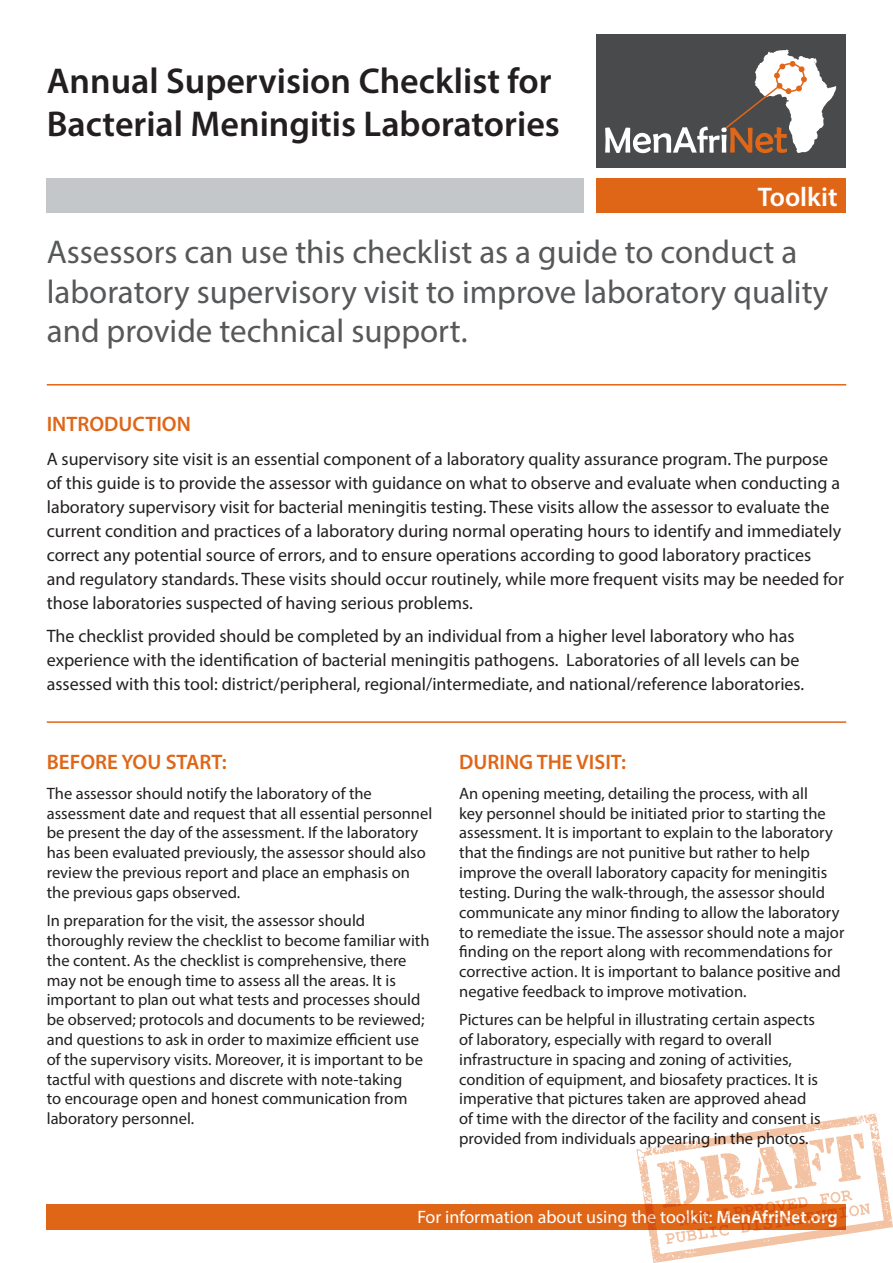
<style>
.page{position:relative;width:893px;height:1263px;background:#fff}
.page>*{position:absolute;margin:0;border:0;box-sizing:border-box;transform-origin:0 0}
.t1{font:600 36px/43.2px "Myriad Pro";color:#231f20}
.t2{font:33px/39.6px "Myriad Pro";color:#57585a}
.t3{font:600 27px "Myriad Pro";color:#fff}
.t4{font:600 21px "Myriad Pro";color:#e06617}
.t5{font:18px/24px "Myriad Pro";color:#231f20}
.t6{font:18px "Myriad Pro";color:#fff}
.t7{font:16.5px/19.8px "Myriad Pro";color:#231f20}
.s1{font-weight:600}
</style>
<div class="page">
<div style="left:47px;top:1204px;width:799px;height:25px;background:#e06617"></div>
<div style="left:47px;top:179px;width:537px;height:34px;background:#c4c7c9"></div>
<div style="left:597px;top:179px;width:249px;height:34px;background:#e06617"></div>
<div style="left:597px;top:34px;width:249px;height:134px;background:#494a4b"></div>
<svg style="left:605px;top:50px;width:231px;height:103px"></svg>
<hr style="left:47px;top:721px;width:799px;height:2px;background:#e06617">
<hr style="left:47px;top:384px;width:799px;height:1px;background:#e06617">
<svg style="left:636px;top:1113px;width:257px;height:150px"></svg>
<h1 class="t1" style="left:47px;top:58px;width:515px">Annual Supervision Checklist for<br>Bacterial Meningitis Laboratories</h1>
<h3 class="t3" style="left:758px;top:179px;width:81px">Toolkit</h3>
<h2 class="t2" style="left:47px;top:231px;width:783px">Assessors can use this checklist as a guide to conduct a laboratory supervisory visit to improve laboratory quality and provide technical support.</h2>
<h3 class="t4" style="left:47px;top:411px;width:146px">INTRODUCTION</h3>
<p class="t5" style="left:47px;top:447px;width:799px">A supervisory site visit is an essential component of a laboratory quality assurance program. The purpose of this guide is to provide the assessor with guidance on what to observe and evaluate when conducting a laboratory supervisory visit for bacterial meningitis testing. These visits allow the assessor to evaluate the current condition and practices of a laboratory during normal operating hours to identify and immediately correct any potential source of errors, and to ensure operations according to good laboratory practices and regulatory standards. These visits should occur routinely, while more frequent visits may be needed for those laboratories suspected of having serious problems.</p>
<p class="t5" style="left:47px;top:623px;width:759px">The checklist provided should be completed by an individual from a higher level laboratory who has experience with the identification of bacterial meningitis pathogens. Laboratories of all levels can be assessed with this tool: district/peripheral, regional/intermediate, and national/reference laboratories.</p>
<h3 class="t4" style="left:47px;top:749px;width:182px">BEFORE YOU START:</h3>
<p class="t7" style="left:47px;top:783px;width:387px">The assessor should notify the laboratory of the assessment date and request that all essential personnel be present the day of the assessment. If the laboratory has been evaluated previously, the assessor should also review the previous report and place an emphasis on the previous gaps observed.</p>
<p class="t7" style="left:47px;top:910px;width:384px">In preparation for the visit, the assessor should thoroughly review the checklist to become familiar with the content. As the checklist is comprehensive, there may not be enough time to assess all the areas. It is important to plan out what tests and processes should be observed; protocols and documents to be reviewed; and questions to ask in order to maximize efficient use of the supervisory visits. Moreover, it is important to be tactful with questions and discrete with note-taking<br>to encourage open and honest communication from laboratory personnel.</p>
<h3 class="t4" style="left:459px;top:749px;width:168px">DURING THE VISIT:</h3>
<p class="t7" style="left:459px;top:783px;width:387px">An opening meeting, detailing the process, with all<br>key personnel should be initiated prior to starting the assessment. It is important to explain to the laboratory that the findings are not punitive but rather to help improve the overall laboratory capacity for meningitis testing. During the walk-through, the assessor should communicate any minor finding to allow the laboratory to remediate the issue. The assessor should note a major finding on the report along with recommendations for corrective action. It is important to balance positive and negative feedback to improve motivation.</p>
<p class="t7" style="left:459px;top:1009px;width:363px">Pictures can be helpful in illustrating certain aspects of laboratory, especially with regard to overall infrastructure in spacing and zoning of activities, condition of equipment, and biosafety practices. It is imperative that pictures taken are approved ahead of time with the director of the facility and consent is provided from individuals appearing in the photos.</p>
<p class="t6" style="left:417px;top:1206px;width:422px">For information about using the toolkit: <span class="s1">MenAfriNet.org</span></p>
</div>
